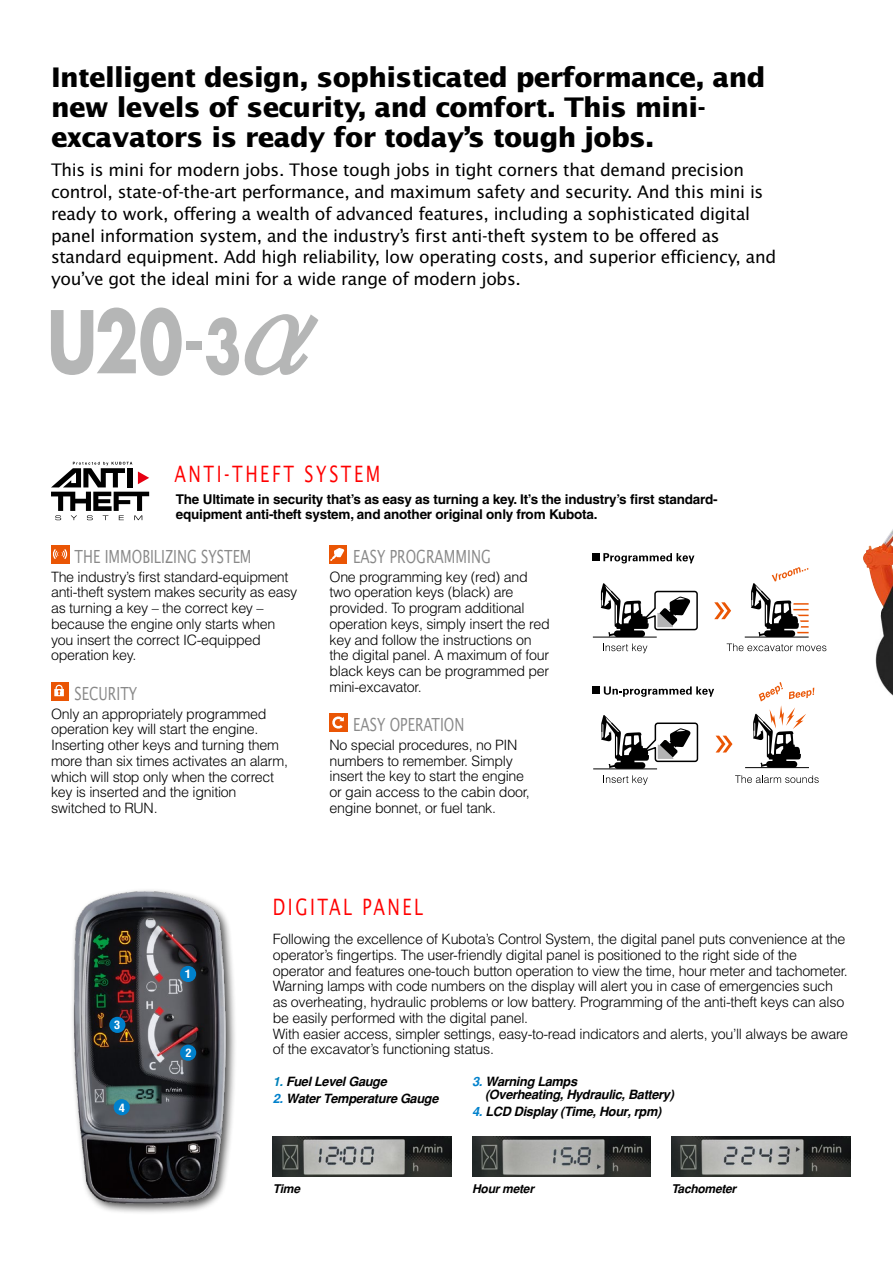
<style>
.page{position:relative;width:893px;height:1263px;background:#fff}
.page>*{position:absolute;margin:0;border:0;box-sizing:border-box;transform-origin:0 0}
.t1{font:700 27px/30px "Lucida Sans";letter-spacing:-.025em;color:#000}
.t2{font:22.5px "Lucida Sans";letter-spacing:.15em;color:#f00;scale:.75 1}
.t3{font:18px "Lucida Sans";color:#898989;scale:.75 1}
.t4{font:17.25px/21.8px "Lucida Sans";letter-spacing:-.02em;color:#000}
.t5{font:300 14.25px/15.8px "Helvetica";letter-spacing:-.02em;color:#000}
.t6{font:700 13.5px/15.8px "Helvetica";letter-spacing:-.015em;color:#000}
.t7{font:italic 700 12.75px/13.5px "Helvetica";letter-spacing:-.025em;color:#000}
.t8{font:italic 700 12px "Helvetica";letter-spacing:-.02em;color:#000}
.t9{font:700 condensed 11.25px "Helvetica";color:#fff;scale:1.1 1}
.s1{color:#0081b9}
.s2{color:#0081cc}
</style>
<div class="page">
<img style="left:863px;top:529px;width:30px;height:167px">
<div style="left:51px;top:545px;width:18px;height:18px;background:#ea5504"></div>
<svg style="left:52px;top:549px;width:16px;height:10px"></svg>
<div style="left:330px;top:713px;width:17px;height:18px;background:#ea5504"></div>
<svg style="left:332px;top:716px;width:12px;height:13px"></svg>
<div style="left:330px;top:545px;width:16px;height:18px;background:#ea5504"></div>
<svg style="left:330px;top:548px;width:15px;height:13px"></svg>
<div style="left:51px;top:682px;width:17px;height:18px;background:#ea5504"></div>
<svg style="left:54px;top:685px;width:10px;height:11px"></svg>
<svg style="left:51px;top:462px;width:98px;height:58px"></svg>
<svg style="left:51px;top:308px;width:131px;height:68px"></svg>
<div style="left:186px;top:342px;width:16px;height:8px;background:#b5b6b6"></div>
<svg style="left:206px;top:314px;width:113px;height:61px"></svg>
<div style="left:592px;top:553px;width:7px;height:8px;background:#000"></div>
<svg style="left:603px;top:553px;width:91px;height:10px"></svg>
<svg style="left:601px;top:583px;width:97px;height:54px"></svg>
<svg style="left:603px;top:643px;width:44px;height:10px"></svg>
<hr style="left:593px;top:637px;width:64px;height:1px;background:#000">
<svg style="left:714px;top:567px;width:112px;height:85px"></svg>
<div style="left:592px;top:687px;width:8px;height:7px;background:#000"></div>
<svg style="left:604px;top:686px;width:110px;height:11px"></svg>
<svg style="left:716px;top:736px;width:16px;height:16px"></svg>
<svg style="left:601px;top:715px;width:98px;height:54px"></svg>
<svg style="left:603px;top:775px;width:45px;height:10px"></svg>
<svg style="left:735px;top:775px;width:84px;height:8px"></svg>
<hr style="left:593px;top:768px;width:64px;height:1px;background:#000">
<hr style="left:745px;top:767px;width:64px;height:1px;background:#000">
<svg style="left:753px;top:682px;width:61px;height:86px"></svg>
<img style="left:273px;top:1137px;width:178px;height:39px">
<img style="left:472px;top:1137px;width:179px;height:39px">
<img style="left:671px;top:1137px;width:179px;height:39px">
<img style="left:72px;top:890px;width:163px;height:323px">
<div style="left:180px;top:966px;width:16px;height:16px;background:#0081cc;border-radius:50%"></div>
<div style="left:109px;top:1017px;width:16px;height:16px;background:#0081cc;border-radius:50%"></div>
<div style="left:114px;top:1099px;width:16px;height:16px;background:#0081cc;border-radius:50%"></div>
<div style="left:180px;top:1045px;width:16px;height:16px;background:#0081cc;border-radius:50%"></div>
<h1 class="t1" style="left:51px;top:62px;width:716px">Intelligent design, sophisticated performance, and new levels of security, and comfort. This mini&shy;excavators is ready for today’s tough jobs.</h1>
<p class="t4" style="left:51px;top:159px;width:727px">This is mini for modern jobs. Those tough jobs in tight corners that demand precision control, state-of-the-art performance, and maximum safety and security. And this mini is ready to work, offering a wealth of advanced features, including a sophisticated digital panel information system, and the industry’s first anti-theft system to be offered as standard equipment. Add high reliability, low operating costs, and superior efficiency, and you’ve got the ideal mini for a wide range of modern jobs.</p>
<h2 class="t2" style="left:174px;top:460px;width:276px">ANTI-THEFT SYSTEM</h2>
<p class="t6" style="left:176px;top:491px;width:543px">The Ultimate in security that’s as easy as turning a key. It’s the industry’s first standard&shy;equipment anti-theft system, and another original only from Kubota.</p>
<p class="t3" style="left:75px;top:545px;width:237px">THE IMMOBILIZING SYSTEM</p>
<p class="t5" style="left:51px;top:568px;width:248px">The industry’s first standard-equipment anti-theft system makes security as easy as turning a key – the correct key – because the engine only starts when you insert the correct IC-equipped operation key.</p>
<p class="t3" style="left:75px;top:682px;width:85px">SECURITY</p>
<p class="t5" style="left:51px;top:705px;width:239px">Only an appropriately programmed operation key will start the engine.<br>Inserting other keys and turning them more than six times activates an alarm, which will stop only when the correct key is inserted and the ignition switched to RUN.</p>
<p class="t3" style="left:353px;top:545px;width:185px">EASY PROGRAMMING</p>
<p class="t5" style="left:330px;top:568px;width:222px">One programming key (red) and two operation keys (black) are provided. To program additional operation keys, simply insert the red key and follow the instructions on the digital panel. A maximum of four black keys can be programmed per mini-excavator.</p>
<p class="t3" style="left:353px;top:713px;width:150px">EASY OPERATION</p>
<p class="t5" style="left:330px;top:736px;width:202px">No special procedures, no PIN numbers to remember. Simply insert the key to start the engine or gain access to the cabin door, engine bonnet, or fuel tank.</p>
<p class="t9" style="left:114px;top:1018px;width:7px">3</p>
<p class="t9" style="left:119px;top:1100px;width:7px">4</p>
<p class="t9" style="left:185px;top:967px;width:7px">1</p>
<p class="t9" style="left:185px;top:1046px;width:7px">2</p>
<h2 class="t2" style="left:273px;top:893px;width:202px">DIGITAL PANEL</h2>
<p class="t5" style="left:273px;top:931px;width:577px">Following the excellence of Kubota’s Control System, the digital panel puts convenience at the operator’s fingertips. The user-friendly digital panel is positioned to the right side of the operator and features one-touch button operation to view the time, hour meter and tachometer.<br>Warning lamps with code numbers on the display will alert you in case of emergencies such as overheating, hydraulic problems or low battery. Programming of the anti-theft keys can also be easily performed with the digital panel.<br>With easier access, simpler settings, easy-to-read indicators and alerts, you’ll always be aware of the excavator’s functioning status.</p>
<p class="t7" style="left:273px;top:1075px;width:116px"><span class="s1">1.</span> Fuel Level Gauge</p>
<p class="t7" style="left:273px;top:1091px;width:167px"><span class="s2">2.</span> Water Temperature Gauge</p>
<p class="t7" style="left:485px;top:1074px;width:190px;text-indent:-13px"><span class="s2">3.</span> Warning Lamps<br>(Overheating, Hydraulic, Battery)</p>
<p class="t7" style="left:472px;top:1104px;width:191px"><span class="s2">4.</span> LCD Display (Time, Hour, rpm)</p>
<p class="t8" style="left:273px;top:1181px;width:29px">Time</p>
<p class="t8" style="left:472px;top:1181px;width:63px">Hour meter</p>
<p class="t8" style="left:671px;top:1181px;width:66px">Tachometer</p>
</div>
